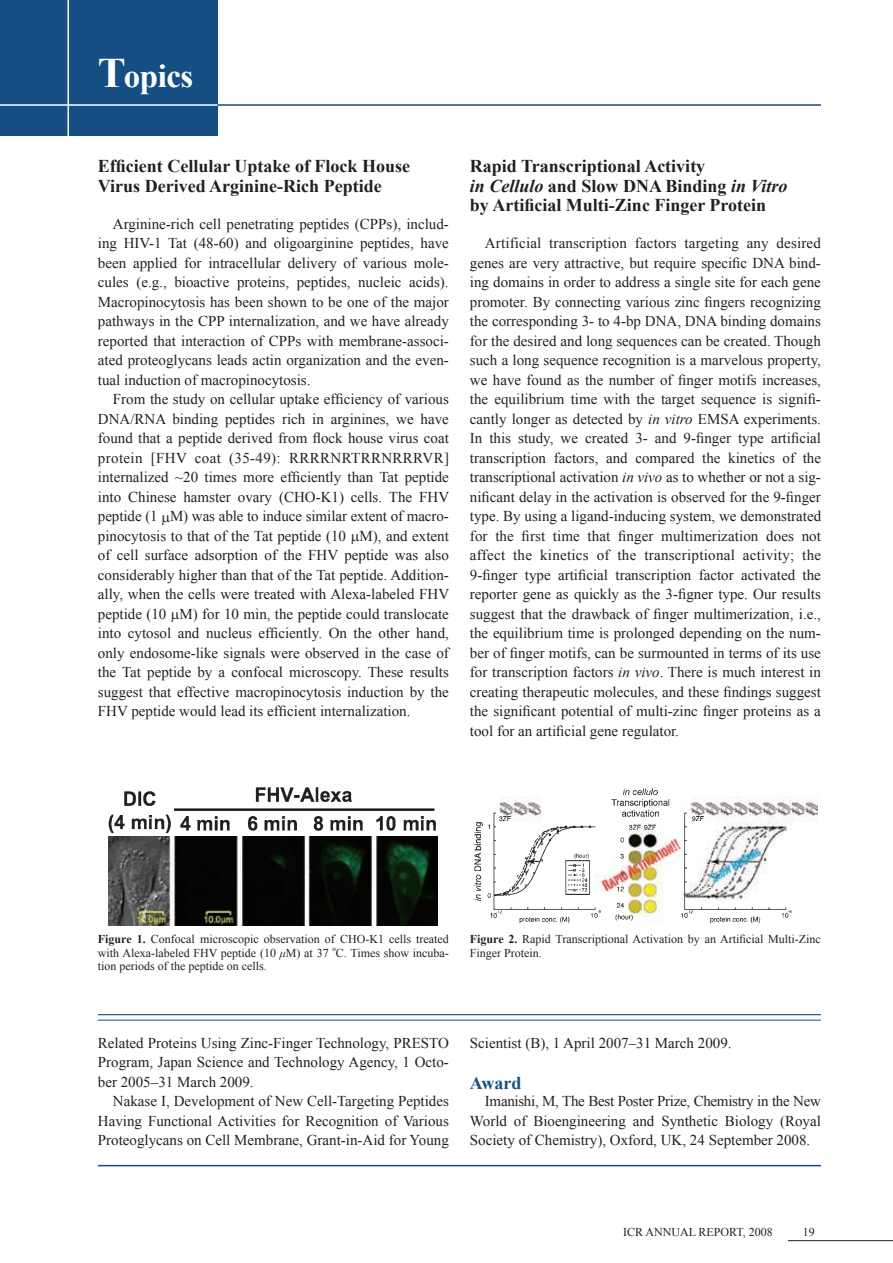
<style>
.page{position:relative;width:893px;height:1263px;background:#fff}
.page>*{position:absolute;margin:0;border:0;box-sizing:border-box;transform-origin:0 0}
.t1{font:700 33px "Times New Roman";letter-spacing:-.015em;color:#fff}
.t2{font:700 18px/19.5px "Times New Roman";color:#231f20}
.t3{font:700 18px "Times New Roman";color:#144e82}
.t4{font:15px/19.5px "Times New Roman";color:#231f20;text-align:justify}
.t5{font:12px/13.5px "Times New Roman";color:#231f20}
.t6{font:7.05px "Times New Roman";color:#231f20}
.s1{font-size:42px}
.s2{font-style:italic}
.s3{font-weight:700}
</style>
<div class="page">
<div style="left:0;top:0;width:218px;height:136px;background:#144e82"></div>
<hr style="left:98px;top:1165px;width:723px;height:1px;background:#144e82">
<hr style="left:218px;top:104px;width:603px;height:2px;background:#144e82">
<hr style="left:0;top:104px;width:218px;height:2px;background:#fff">
<hr style="left:68px;top:0;width:1px;height:136px;background:#fff">
<hr style="left:788px;top:1240px;width:105px;height:1px;background:#231f20">
<hr style="left:98px;top:1014px;width:723px;height:1px;background:#144e82">
<hr style="left:98px;top:1020px;width:723px;height:1px;background:#144e82">
<img style="left:109px;top:788px;width:329px;height:137px">
<img style="left:474px;top:788px;width:343px;height:136px">
<h1 class="t1" style="left:98px;top:54px;width:97px"><span class="s1">T</span>opics</h1>
<p class="t2" style="left:98px;top:156px;width:314px">Efficient Cellular Uptake of Flock House<br>Virus Derived Arginine-Rich Peptide</p>
<p class="t4" style="left:98px;top:213px;width:353px;text-indent:15px">Arginine-rich cell penetrating peptides (CPPs), includ&shy;ing HIV-1 Tat (48-60) and oligoarginine peptides, have been applied for intracellular delivery of various mole&shy;cules (e.g., bioactive proteins, peptides, nucleic acids).<br>Macropinocytosis has been shown to be one of the major pathways in the CPP internalization, and we have already reported that interaction of CPPs with membrane-associ&shy;ated proteoglycans leads actin organization and the even&shy;tual induction of macropinocytosis.</p>
<p class="t4" style="left:98px;top:389px;width:353px;text-indent:15px">From the study on cellular uptake efficiency of various DNA/RNA binding peptides rich in arginines, we have found that a peptide derived from flock house virus coat protein [FHV coat (35-49): RRRRNRTRRNRRRVR] internalized ~20 times more efficiently than Tat peptide into Chinese hamster ovary (CHO-K1) cells. The FHV peptide (1 M) was able to induce similar extent of macro&shy;pinocytosis to that of the Tat peptide (10 M), and extent of cell surface adsorption of the FHV peptide was also considerably higher than that of the Tat peptide. Addition&shy;ally, when the cells were treated with Alexa-labeled FHV peptide (10 M) for 10 min, the peptide could translocate into cytosol and nucleus efficiently. On the other hand, only endosome-like signals were observed in the case of the Tat peptide by a confocal microscopy. These results suggest that effective macropinocytosis induction by the FHV peptide would lead its efficient internalization.</p>
<p class="t2" style="left:470px;top:156px;width:319px">Rapid Transcriptional Activity<br><span class="s2">in Cellulo</span> and Slow DNA Binding <span class="s2">in Vitro </span>by Artificial Multi-Zinc Finger Protein</p>
<p class="t4" style="left:470px;top:233px;width:353px;text-indent:15px">Artificial transcription factors targeting any desired genes are very attractive, but require specific DNA bind&shy;ing domains in order to address a single site for each gene promoter. By connecting various zinc fingers recognizing the corresponding 3- to 4-bp DNA, DNA binding domains for the desired and long sequences can be created. Though such a long sequence recognition is a marvelous property, we have found as the number of finger motifs increases, the equilibrium time with the target sequence is signifi&shy;cantly longer as detected by <span class="s2">in vitro</span> EMSA experiments.<br>In this study, we created 3- and 9-finger type artificial transcription factors, and compared the kinetics of the transcriptional activation <span class="s2">in vivo</span> as to whether or not a sig&shy;nificant delay in the activation is observed for the 9-finger type. By using a ligand-inducing system, we demonstrated for the first time that finger multimerization does not affect the kinetics of the transcriptional activity; the 9--finger type artificial transcription factor activated the reporter gene as quickly as the 3-figner type. Our results suggest that the drawback of finger multimerization, i.e., the equilibrium time is prolonged depending on the num&shy;ber of finger motifs, can be surmounted in terms of its use for transcription factors <span class="s2">in vivo</span>. There is much interest in creating therapeutic molecules, and these findings suggest the significant potential of multi-zinc finger proteins as a tool for an artificial gene regulator.</p>
<p class="t5" style="left:98px;top:932px;width:352px"><span class="s3">Figure 1.</span> Confocal microscopic observation of CHO-K1 cells treated with Alexa-labeled FHV peptide (10 M) at 37</p>
<p class="t6" style="left:332px;top:944px;width:5px">o</p>
<p class="t5" style="left:336px;top:946px;width:114px">C. Times show incuba-</p>
<p class="t5" style="left:98px;top:959px;width:170px">tion periods of the peptide on cells.</p>
<p class="t5" style="left:470px;top:932px;width:352px"><span class="s3">Figure 2.</span> Rapid Transcriptional Activation by an Artificial Multi-Zinc<br>Finger Protein.</p>
<p class="t4" style="left:98px;top:1033px;width:353px">Related Proteins Using Zinc-Finger Technology, PRESTO Program, Japan Science and Technology Agency, 1 Octo&shy;ber 2005–31 March 2009.</p>
<p class="t4" style="left:98px;top:1091px;width:353px;text-indent:15px">Nakase I, Development of New Cell-Targeting Peptides Having Functional Activities for Recognition of Various Proteoglycans on Cell Membrane, Grant-in-Aid for Young</p>
<p class="t4" style="left:470px;top:1033px;width:263px">Scientist (B), 1 April 2007–31 March 2009.</p>
<p class="t3" style="left:470px;top:1071px;width:53px">Award</p>
<p class="t4" style="left:470px;top:1091px;width:353px;text-indent:15px">Imanishi, M, The Best Poster Prize, Chemistry in the New World of Bioengineering and Synthetic Biology (Royal Society of Chemistry), Oxford, UK, 24 September 2008.</p>
<p class="t5" style="left:623px;top:1225px;width:151px">ICR ANNUAL REPORT, 2008</p>
<p class="t5" style="left:803px;top:1225px;width:13px">19</p>
</div>
